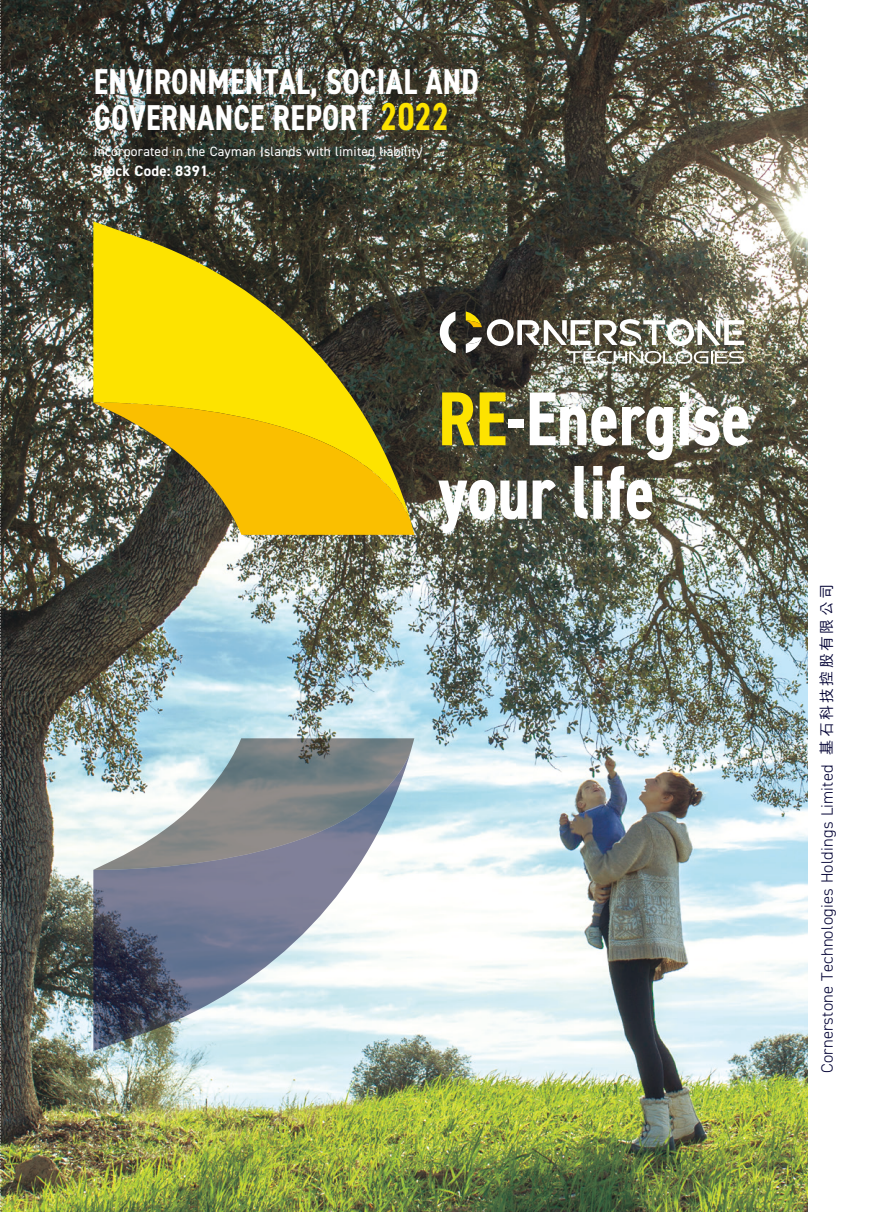
<style>
.page{position:relative;width:893px;height:1212px;background:#fff}
.page>*{position:absolute;margin:0;border:0;box-sizing:border-box;transform-origin:0 0}
.t1{font:700 condensed 76.5px/73.5px "DIN2014";letter-spacing:-.005em;color:#fff;scale:.93 1}
.t2{font:700 condensed 36px/36px "DIN2014";letter-spacing:.01em;color:#fff;scale:.9 1}
.t3{font:300 16.5px "DIN2014";letter-spacing:.015em;color:#003}
.t4{font:700 15px "DIN2014";letter-spacing:.015em;color:#fff}
.t5{font:13.5px "DIN2014";letter-spacing:.015em;color:#fff}
.s1{font-size:39px;color:#fde300}
.s2{color:#fde300}
.s3{font-family:"M Hei HK";font-weight:500;font-size:15px}
</style>
<div class="page">
<img style="left:1px;top:0;width:807px;height:1212px">
<svg style="left:0;top:0;width:1px;height:1212px"></svg>
<svg style="left:93px;top:221px;width:318px;height:176px;fill:#fde300"></svg>
<svg style="left:93px;top:397px;width:321px;height:138px;fill:#fabf00"></svg>
<svg style="left:93px;top:871px;width:318px;height:180px"></svg>
<svg style="left:93px;top:738px;width:321px;height:133px"></svg>
<svg style="left:440px;top:311px;width:15px;height:42px"></svg>
<img style="left:466px;top:311px;width:278px;height:53px">
<h2 class="t2" style="left:94px;top:64px;width:429px">ENVIRONMENTAL, SOCIAL AND<br>GOVERNANCE REPORT <span class="s1">2022</span></h2>
<p class="t5" style="left:94px;top:143px;width:330px">Incorporated in the Cayman Islands with limited liability</p>
<p class="t4" style="left:94px;top:161px;width:116px">Stock Code: 8391</p>
<h1 class="t1" style="left:438px;top:381px;width:338px"><span class="s2">RE</span>-Energise your life</h1>
<p class="t3" style="left:817px;top:1073px;width:491px;rotate:-90deg">Cornerstone Technologies Holdings Limited <span class="s3">基石科技控股有限公司</span></p>
</div>
